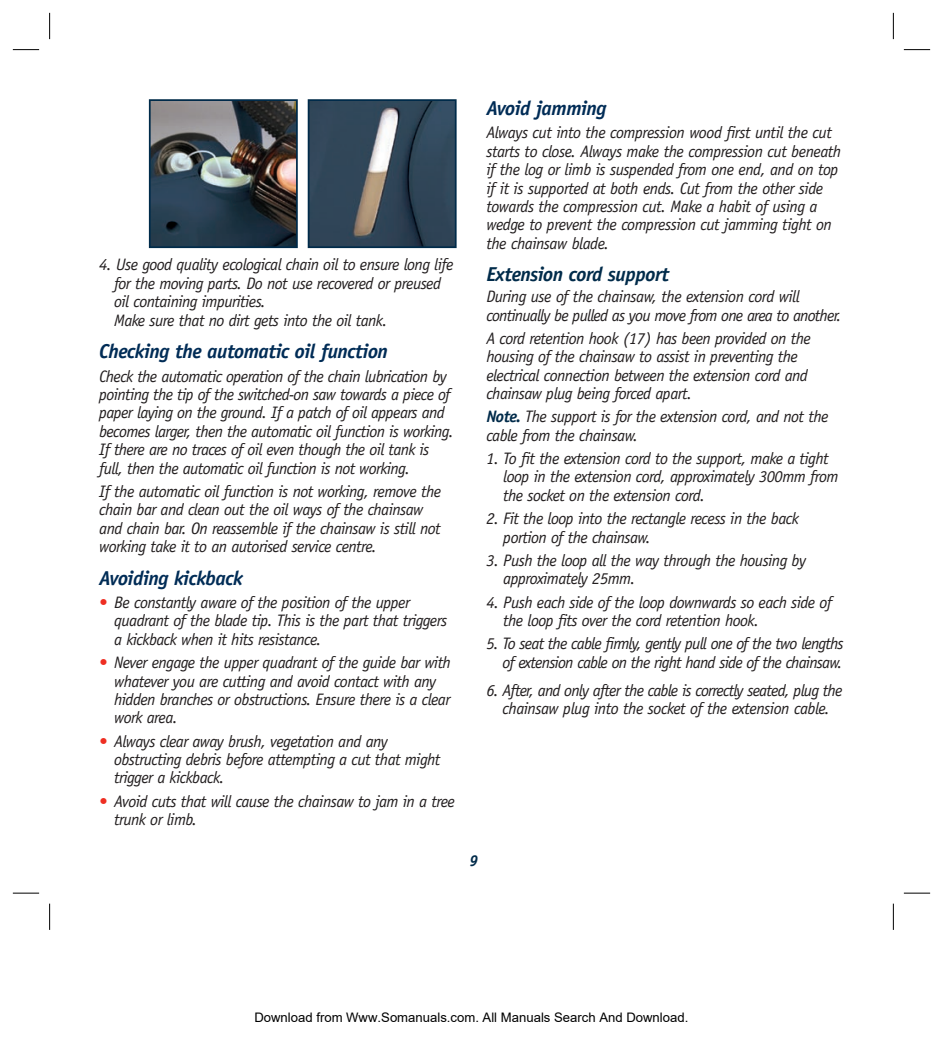
<style>
.page{position:relative;width:943px;height:1042px;background:#fff}
.page>*{position:absolute;margin:0;border:0;box-sizing:border-box;transform-origin:0 0}
.t1{font:italic 700 20.12px "Officina Sans";letter-spacing:-.025em;color:#002c56}
.t2{font:italic 700 20.12px "Officina Sans";letter-spacing:-.025em;color:#002b4a}
.t3{font:italic 16.62px/18.4px "Officina Sans";letter-spacing:-.035em;color:#231f20}
.t4{font:italic 700 15.75px "Officina Sans";color:#002b4a}
.t5{font:13.12px "Arial";color:#000}
.s1{color:#ee2e22}
.s2{font-weight:700;color:#002b4a}
</style>
<div class="page">
<img style="left:311px;top:102px;width:142px;height:143px">
<div style="left:308px;top:99px;width:148px;height:149px;border:2px solid #002b4a"></div>
<img style="left:152px;top:102px;width:143px;height:143px">
<div style="left:149px;top:99px;width:149px;height:149px;border:2px solid #002b4a"></div>
<svg style="left:13px;top:49px;width:26px;height:1px"></svg>
<svg style="left:903px;top:49px;width:27px;height:1px"></svg>
<svg style="left:13px;top:893px;width:26px;height:1px"></svg>
<svg style="left:903px;top:893px;width:27px;height:1px"></svg>
<svg style="left:49px;top:13px;width:1px;height:26px"></svg>
<svg style="left:49px;top:903px;width:1px;height:27px"></svg>
<svg style="left:893px;top:13px;width:1px;height:26px"></svg>
<svg style="left:893px;top:903px;width:1px;height:27px"></svg>
<p class="t3" style="left:114px;top:256px;width:341px;text-indent:-15px">4. Use good quality ecological chain oil to ensure long life for the moving parts. Do not use recovered or preused oil containing impurities.<br>Make sure that no dirt gets into the oil tank.</p>
<p class="t1" style="left:99px;top:339px;width:290px">Checking the automatic oil function</p>
<p class="t3" style="left:99px;top:367px;width:356px">Check the automatic operation of the chain lubrication by pointing the tip of the switched-on saw towards a piece of paper laying on the ground. If a patch of oil appears and becomes larger, then the automatic oil function is working.<br>If there are no traces of oil even though the oil tank is full, then the automatic oil function is not working.</p>
<p class="t3" style="left:99px;top:482px;width:343px">If the automatic oil function is not working, remove the chain bar and clean out the oil ways of the chainsaw and chain bar. On reassemble if the chainsaw is still not working take it to an autorised service centre.</p>
<p class="t1" style="left:99px;top:566px;width:145px">Avoiding kickback</p>
<p class="t3" style="left:114px;top:593px;width:334px;text-indent:-15px"><span class="s1">•</span> Be constantly aware of the position of the upper quadrant of the blade tip. This is the part that triggers a kickback when it hits resistance.</p>
<p class="t3" style="left:114px;top:653px;width:338px;text-indent:-15px"><span class="s1">•</span> Never engage the upper quadrant of the guide bar with whatever you are cutting and avoid contact with any hidden branches or obstructions. Ensure there is a clear work area.</p>
<p class="t3" style="left:114px;top:732px;width:328px;text-indent:-15px"><span class="s1">•</span> Always clear away brush, vegetation and any obstructing debris before attempting a cut that might trigger a kickback.</p>
<p class="t3" style="left:114px;top:792px;width:342px;text-indent:-15px"><span class="s1">•</span> Avoid cuts that will cause the chainsaw to jam in a tree trunk or limb.</p>
<p class="t1" style="left:486px;top:96px;width:122px">Avoid jamming</p>
<p class="t3" style="left:486px;top:124px;width:356px">Always cut into the compression wood first until the cut starts to close. Always make the compression cut beneath if the log or limb is suspended from one end, and on top if it is supported at both ends. Cut from the other side towards the compression cut. Make a habit of using a wedge to prevent the compression cut jamming tight on the chainsaw blade.</p>
<p class="t2" style="left:486px;top:262px;width:184px">Extension cord support</p>
<p class="t3" style="left:486px;top:287px;width:356px">During use of the chainsaw, the extension cord will continually be pulled as you move from one area to another.</p>
<p class="t3" style="left:486px;top:329px;width:326px">A cord retention hook (17) has been provided on the housing of the chainsaw to assist in preventing the electrical connection between the extension cord and chainsaw plug being forced apart.</p>
<p class="t3" style="left:486px;top:408px;width:343px"><span class="s2">Note.</span> The support is for the extension cord, and not the cable from the chainsaw.</p>
<p class="t3" style="left:503px;top:449px;width:337px;text-indent:-17px">1. To fit the extension cord to the support, make a tight loop in the extension cord, approximately 300mm from the socket on the extension cord.</p>
<p class="t3" style="left:503px;top:509px;width:297px;text-indent:-17px">2. Fit the loop into the rectangle recess in the back portion of the chainsaw.</p>
<p class="t3" style="left:503px;top:551px;width:304px;text-indent:-17px">3. Push the loop all the way through the housing by approximately 25mm.</p>
<p class="t3" style="left:503px;top:593px;width:330px;text-indent:-17px">4. Push each side of the loop downwards so each side of the loop fits over the cord retention hook.</p>
<p class="t3" style="left:486px;top:634px;width:359px;text-align:right">5. To seat the cable firmly, gently pull one of the two lengths of extension cable on the right hand side of the chainsaw.</p>
<p class="t3" style="left:486px;top:681px;width:357px;text-align:center">6. After, and only after the cable is correctly seated, plug the chainsaw plug into the socket of the extension cable.</p>
<p class="t4" style="left:469px;top:851px;width:10px">9</p>
<p class="t5" style="left:254px;top:1010px;width:435px">Download from Www.Somanuals.com. All Manuals Search And Download.</p>
</div>
